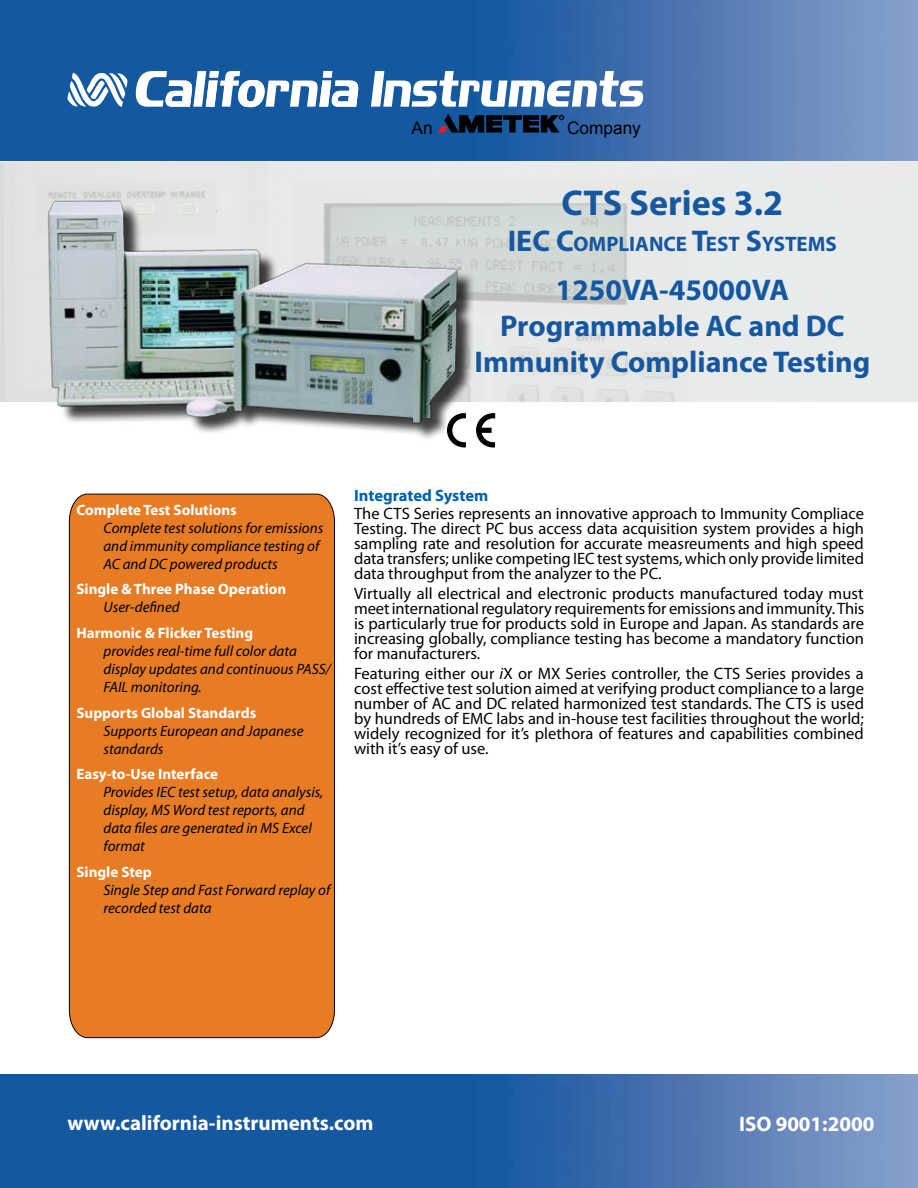
<style>
.page{position:relative;width:918px;height:1188px;background:#fff}
.page>*{position:absolute;margin:0;border:0;box-sizing:border-box;transform-origin:0 0}
.t1{font:700 36px "Myriad Pro";color:#1658a0}
.t2{font:700 30px/36px "Myriad Pro";color:#1658a0;text-align:center}
.t3{font:700 21px "Myriad Pro";color:#fff}
.t4{font:700 21px "Myriad Pro";color:#1658a0}
.t5{font:17.25px "Arial";color:#000}
.t6{font:16.5px/15px "Myriad Pro";color:#000;text-align:justify}
.t7{font:700 16.5px "Myriad Pro";letter-spacing:-.005em;color:#0061aa}
.t8{font:italic 15px/18px "Myriad Pro";color:#000}
.t9{font:700 15px "Myriad Pro";color:#fff}
.s1{font-size:30px}
.s2{font-style:italic}
</style>
<div class="page">
<img style="left:0;top:0;width:918px;height:162px">
<div style="left:0;top:162px;width:918px;height:240px;background:#ebebe9"></div>
<div style="left:69px;top:493px;width:266px;height:545px;background:#e77c25"></div>
<img style="left:0;top:1074px;width:918px;height:114px">
<svg style="left:135px;top:71px;width:224px;height:36px"></svg>
<svg style="left:371px;top:71px;width:273px;height:36px"></svg>
<svg style="left:68px;top:71px;width:60px;height:39px"></svg>
<svg style="left:438px;top:114px;width:126px;height:19px;background:#0e2440"></svg>
<svg style="left:476px;top:413px;width:19px;height:34px"></svg>
<svg style="left:450px;top:440px;width:16px;height:7px"></svg>
<div style="left:47px;top:203px;width:427px;height:237px;background:#000;opacity:.75"></div>
<img style="left:42px;top:194px;width:422px;height:232px">
<p class="t5" style="left:411px;top:116px;width:23px">An</p>
<p class="t5" style="left:567px;top:116px;width:75px">Company</p>
<h1 class="t1" style="left:562px;top:180px;width:223px">CTS Series 3.2</h1>
<p class="t4" style="left:508px;top:231px;width:331px"><span class="s1">IEC C</span>OMPLIANCE <span class="s1">T</span>EST <span class="s1">S</span>YSTEMS</p>
<h2 class="t2" style="left:474px;top:271px;width:397px">1250VA-45000VA<br>Programmable AC and DC<br>Immunity Compliance Testing</h2>
<p class="t9" style="left:76px;top:500px;width:162px">Complete Test Solutions</p>
<p class="t8" style="left:104px;top:519px;width:221px">Complete test solutions for emissions and immunity compliance testing of<br>AC and DC powered products</p>
<p class="t9" style="left:76px;top:580px;width:211px">Single &amp; Three Phase Operation</p>
<p class="t8" style="left:104px;top:598px;width:78px">User-defined</p>
<p class="t9" style="left:76px;top:623px;width:178px">Harmonic &amp; Flicker Testing</p>
<p class="t8" style="left:104px;top:642px;width:229px">provides real-time full color data display updates and continuous PASS/<br>FAIL monitoring.</p>
<p class="t9" style="left:76px;top:703px;width:181px">Supports Global Standards</p>
<p class="t8" style="left:104px;top:721px;width:201px">Supports European and Japanese standards</p>
<p class="t9" style="left:76px;top:764px;width:143px">Easy-to-Use Interface</p>
<p class="t8" style="left:104px;top:783px;width:221px">Provides IEC test setup, data analysis, display, MS Word test reports, and data files are generated in MS Excel format</p>
<p class="t9" style="left:76px;top:862px;width:77px">Single Step</p>
<p class="t8" style="left:104px;top:880px;width:228px">Single Step and Fast Forward replay of recorded test data</p>
<p class="t7" style="left:354px;top:485px;width:136px">Integrated System</p>
<p class="t6" style="left:354px;top:505px;width:511px">The CTS Series represents an innovative approach to Immunity Compliace Testing. The direct PC bus access data acquisition system provides a high sampling rate and resolution for accurate measreuments and high speed data transfers; unlike competing IEC test systems, which only provide limited data throughput from the analyzer to the PC.</p>
<p class="t6" style="left:354px;top:586px;width:512px">Virtually all electrical and electronic products manufactured today must meet international regulatory requirements for emissions and immunity. This is particularly true for products sold in Europe and Japan. As standards are increasing globally, compliance testing has become a mandatory function for manufacturers.</p>
<p class="t6" style="left:354px;top:666px;width:511px">Featuring either our <span class="s2">i</span>X or MX Series controller, the CTS Series provides a cost effective test solution aimed at verifying product compliance to a large number of AC and DC related harmonized test standards. The CTS is used by hundreds of EMC labs and in-house test facilities throughout the world; widely recognized for it’s plethora of features and capabilities combined with it’s easy of use.</p>
<p class="t3" style="left:68px;top:1110px;width:308px">www.california-instruments.com</p>
<p class="t3" style="left:739px;top:1110px;width:137px">ISO 9001:2000</p>
</div>
